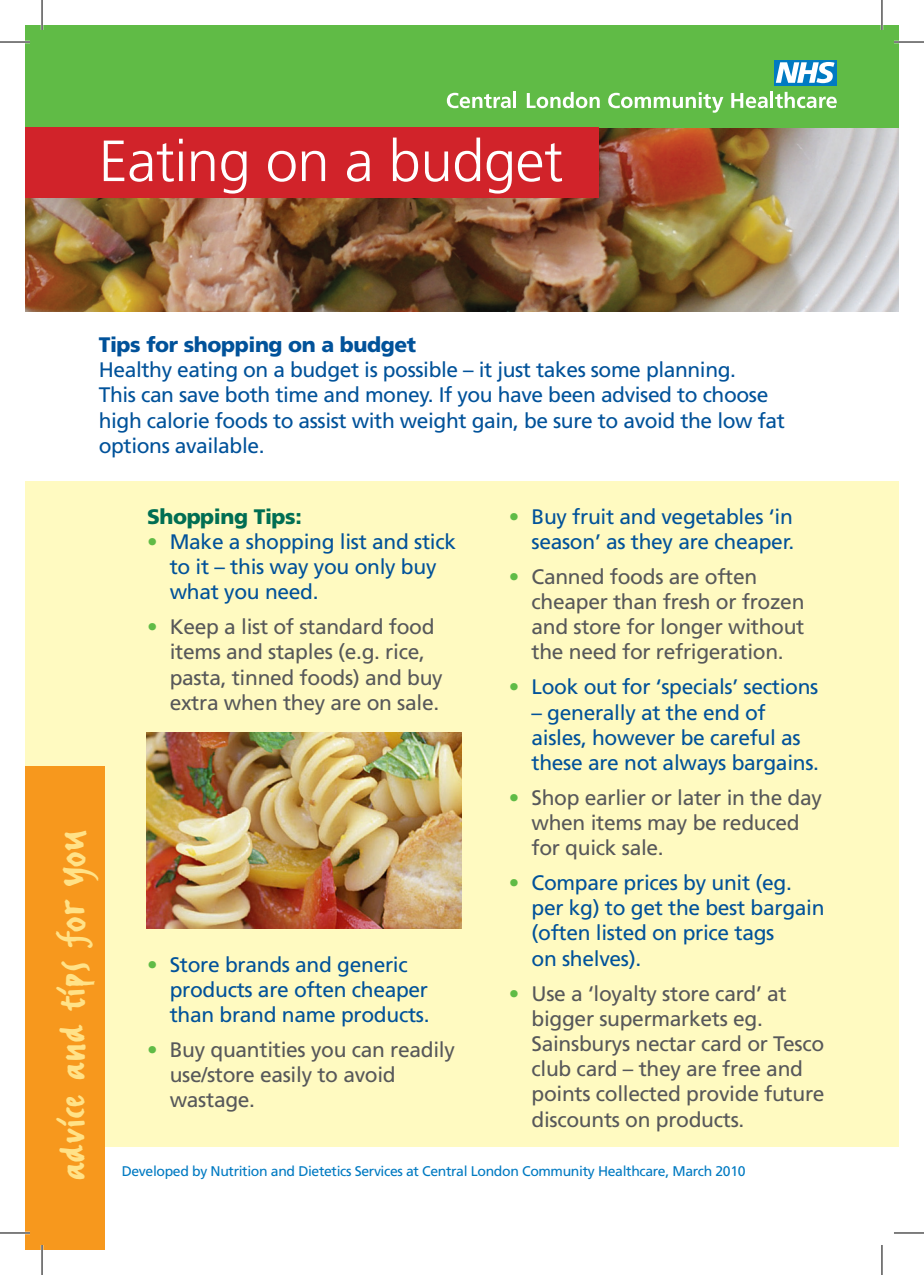
<style>
.page{position:relative;width:924px;height:1275px;background:#fff}
.page>*{position:absolute;margin:0;border:0;box-sizing:border-box;transform-origin:0 0}
.t1{font:300 58px "Frutiger";letter-spacing:-.01em;color:#fff}
.t2{font:46px "FF Erikrighthand";letter-spacing:.03em;color:#ffe288}
.t3{font:21px/25.2px "Frutiger";letter-spacing:-.015em;color:#01529a}
.t4{font:21px/25.2px "Frutiger";letter-spacing:-.015em;color:#57585a}
.t5{font:900 21px "Frutiger";letter-spacing:-.02em;color:#01529a}
.t6{font:900 21px "Frutiger";letter-spacing:-.02em;color:#006e53}
.t7{font:14px "Frutiger";letter-spacing:-.025em;color:#007ac2}
.s1{color:#60bb46}
</style>
<div class="page">
<div style="left:25px;top:481px;width:873px;height:665px;background:#fffac1"></div>
<img style="left:25px;top:127px;width:873px;height:184px">
<div style="left:25px;top:25px;width:873px;height:102px;background:#60bb46"></div>
<div style="left:25px;top:127px;width:573px;height:70px;background:#d1232a"></div>
<div style="left:25px;top:766px;width:79px;height:484px;background:#f7981d"></div>
<div style="left:773px;top:60px;width:63px;height:25px;background:#007ac2"></div>
<svg style="left:775px;top:62px;width:59px;height:21px"></svg>
<img style="left:146px;top:732px;width:316px;height:196px">
<svg style="left:446px;top:93px;width:64px;height:15px"></svg>
<hr style="left:513px;top:92px;width:3px;height:16px;background:#fff">
<svg style="left:526px;top:92px;width:73px;height:16px"></svg>
<svg style="left:608px;top:92px;width:115px;height:21px"></svg>
<svg style="left:731px;top:93px;width:36px;height:15px"></svg>
<hr style="left:770px;top:92px;width:3px;height:16px;background:#fff">
<svg style="left:775px;top:92px;width:61px;height:16px"></svg>
<hr style="left:0;top:41px;width:30px;height:2px;background:#fff">
<hr style="left:893px;top:41px;width:30px;height:2px;background:#fff">
<hr style="left:0;top:1231px;width:30px;height:3px;background:#fff">
<hr style="left:41px;top:0;width:2px;height:30px;background:#fff">
<hr style="left:41px;top:1245px;width:2px;height:30px;background:#fff">
<hr style="left:880px;top:0;width:2px;height:30px;background:#fff">
<hr style="left:0;top:42px;width:30px;height:1px;background:#000">
<hr style="left:893px;top:42px;width:30px;height:1px;background:#000">
<hr style="left:0;top:1232px;width:30px;height:1px;background:#000">
<hr style="left:893px;top:1232px;width:30px;height:1px;background:#000">
<hr style="left:42px;top:0;width:1px;height:30px;background:#000">
<hr style="left:42px;top:1245px;width:1px;height:30px;background:#000">
<hr style="left:881px;top:0;width:1px;height:30px;background:#000">
<hr style="left:881px;top:1245px;width:1px;height:30px;background:#000">
<p class="t1" style="left:99px;top:128px;width:465px">Eating on a budget</p>
<p class="t5" style="left:99px;top:332px;width:319px">Tips for shopping on a budget</p>
<p class="t3" style="left:99px;top:357px;width:687px">Healthy eating on a budget is possible – it just takes some planning.<br>This can save both time and money. If you have been advised to choose high calorie foods to assist with weight gain, be sure to avoid the low fat options available.</p>
<p class="t2" style="left:44px;top:1179px;width:351px;rotate:-90deg">advice and tips for you</p>
<p class="t3" style="left:508px;top:504px;width:287px;text-align:right"><span class="s1">•</span> Buy fruit and vegetables ‘in season’ as they are cheaper.</p>
<p class="t4" style="left:531px;top:564px;width:274px;text-indent:-23px"><span class="s1">•</span> Canned foods are often cheaper than fresh or frozen and store for longer without the need for refrigeration.</p>
<p class="t3" style="left:508px;top:674px;width:311px"><span class="s1">•</span> Look out for ‘specials’ sections</p>
<p class="t3" style="left:531px;top:699px;width:289px">– generally at the end of aisles, however be careful as these are not always bargains.</p>
<p class="t4" style="left:531px;top:784px;width:292px;text-indent:-23px"><span class="s1">•</span> Shop earlier or later in the day when items may be reduced for quick sale.</p>
<p class="t3" style="left:531px;top:870px;width:294px;text-indent:-23px"><span class="s1">•</span> Compare prices by unit (eg. per kg) to get the best bargain (often listed on price tags<br>on shelves).</p>
<p class="t4" style="left:531px;top:980px;width:294px;text-indent:-23px"><span class="s1">•</span> Use a ‘loyalty store card’ at bigger supermarkets eg.<br>Sainsburys nectar card or Tesco club card – they are free and points collected provide future discounts on products.</p>
<p class="t7" style="left:122px;top:1163px;width:625px">Developed by Nutrition and Dietetics Services at Central London Community Healthcare, March 2010</p>
<p class="t6" style="left:147px;top:504px;width:156px">Shopping Tips:</p>
<p class="t3" style="left:170px;top:529px;width:288px;text-indent:-23px"><span class="s1">•</span> Make a shopping list and stick to it – this way you only buy what you need.</p>
<p class="t4" style="left:170px;top:614px;width:274px;text-indent:-23px"><span class="s1">•</span> Keep a list of standard food items and staples (e.g. rice, pasta, tinned foods) and buy extra when they are on sale.</p>
<p class="t3" style="left:170px;top:951px;width:261px;text-indent:-23px"><span class="s1">•</span> Store brands and generic products are often cheaper than brand name products.</p>
<p class="t4" style="left:170px;top:1036px;width:286px;text-indent:-23px"><span class="s1">•</span> Buy quantities you can readily use/store easily to avoid wastage.</p>
</div>
